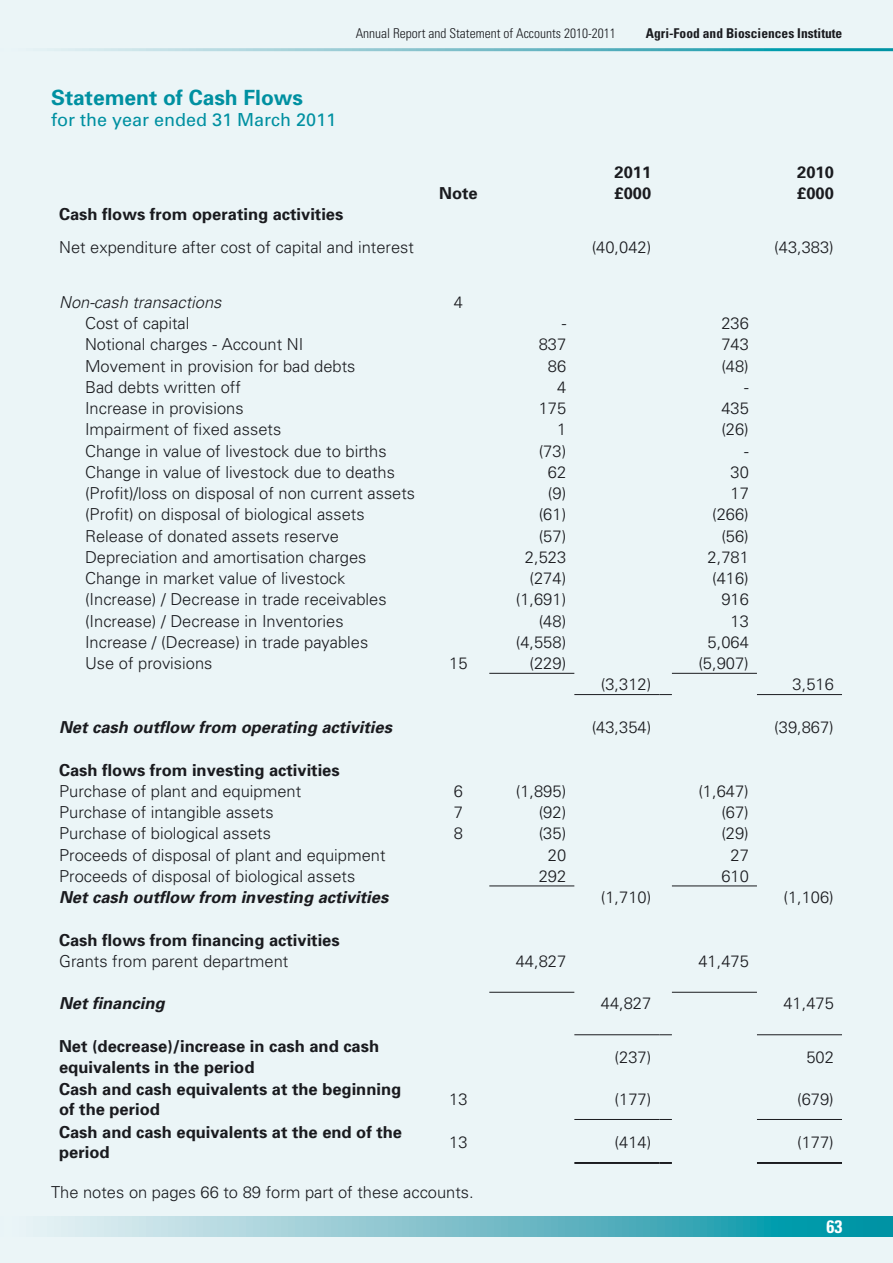
<style>
.page{position:relative;width:893px;height:1263px;background:#ebf5f7}
.page>*{position:absolute;margin:0;border:0;box-sizing:border-box;transform-origin:0 0}
.t1{font:700 21px "Univers";color:#0090a1}
.t2{font:18px "Univers";color:#0090a1}
.t3{font:700 condensed 18px "Univers";color:#fff}
.t4{font:300 16.5px "Univers";color:#1a1b1f}
.t5{font:700 16.5px/20.2px "Univers";color:#1a1b1f}
.t6{font:italic 700 16.5px "Univers";color:#1a1b1f}
.t7{font:italic 300 16.5px "Univers";color:#1a1b1f}
.t8{font:300 condensed 13.5px "Univers";color:#1a1b1f}
.t9{font:700 condensed 13.5px "Univers";color:#1a1b1f}
</style>
<div class="page">
<svg style="left:54px;top:1217px;width:839px;height:19px;background:#71bec9"></svg>
<hr style="left:0;top:48px;width:893px;height:3px;background:#fff">
<hr style="left:489px;top:673px;width:85px;height:1px;background:#1a1b1f">
<hr style="left:672px;top:673px;width:85px;height:1px;background:#1a1b1f">
<hr style="left:574px;top:694px;width:85px;height:1px;background:#1a1b1f">
<svg style="left:659px;top:694px;width:13px;height:1px"></svg>
<hr style="left:757px;top:694px;width:85px;height:1px;background:#1a1b1f">
<hr style="left:489px;top:885px;width:85px;height:1px;background:#1a1b1f">
<hr style="left:672px;top:885px;width:85px;height:1px;background:#1a1b1f">
<hr style="left:489px;top:992px;width:85px;height:1px;background:#1a1b1f">
<hr style="left:672px;top:992px;width:85px;height:1px;background:#1a1b1f">
<hr style="left:574px;top:1034px;width:85px;height:1px;background:#1a1b1f">
<svg style="left:659px;top:1034px;width:13px;height:1px"></svg>
<hr style="left:757px;top:1034px;width:85px;height:1px;background:#1a1b1f">
<hr style="left:574px;top:1119px;width:85px;height:1px;background:#1a1b1f">
<svg style="left:659px;top:1119px;width:13px;height:1px"></svg>
<hr style="left:574px;top:1162px;width:85px;height:1px;background:#1a1b1f">
<hr style="left:574px;top:1163px;width:85px;height:1px;background:#1a1b1f">
<svg style="left:659px;top:1162px;width:13px;height:2px"></svg>
<hr style="left:757px;top:1119px;width:85px;height:1px;background:#1a1b1f">
<hr style="left:757px;top:1162px;width:85px;height:1px;background:#1a1b1f">
<hr style="left:757px;top:1163px;width:85px;height:1px;background:#1a1b1f">
<p class="t1" style="left:51px;top:84px;width:254px">Statement of Cash Flows</p>
<p class="t2" style="left:51px;top:108px;width:287px">for the year ended 31 March 2011</p>
<p class="t8" style="left:356px;top:25px;width:262px">Annual Report and Statement of Accounts 2010-2011</p>
<p class="t9" style="left:646px;top:25px;width:198px">Agri-Food and Biosciences Institute</p>
<p class="t5" style="left:615px;top:161px;width:38px">2011</p>
<p class="t5" style="left:797px;top:161px;width:38px">2010</p>
<p class="t5" style="left:439px;top:182px;width:40px">Note</p>
<p class="t5" style="left:615px;top:182px;width:38px">£000</p>
<p class="t5" style="left:797px;top:182px;width:38px">£000</p>
<p class="t5" style="left:59px;top:204px;width:286px">Cash flows from operating activities</p>
<p class="t4" style="left:59px;top:237px;width:356px">Net expenditure after cost of capital and interest</p>
<p class="t4" style="left:592px;top:237px;width:61px">(40,042)</p>
<p class="t4" style="left:774px;top:237px;width:61px">(43,383)</p>
<p class="t7" style="left:59px;top:292px;width:164px">Non-cash transactions</p>
<p class="t4" style="left:454px;top:292px;width:11px">4</p>
<p class="t4" style="left:85px;top:313px;width:106px">Cost of capital</p>
<p class="t4" style="left:562px;top:313px;width:6px">-</p>
<p class="t4" style="left:721px;top:313px;width:29px">236</p>
<p class="t4" style="left:85px;top:335px;width:220px">Notional charges - Account NI</p>
<p class="t4" style="left:539px;top:335px;width:29px">837</p>
<p class="t4" style="left:721px;top:335px;width:29px">743</p>
<p class="t4" style="left:85px;top:356px;width:272px">Movement in provision for bad debts</p>
<p class="t4" style="left:548px;top:356px;width:20px">86</p>
<p class="t4" style="left:721px;top:356px;width:29px">(48)</p>
<p class="t4" style="left:85px;top:377px;width:157px">Bad debts written off</p>
<p class="t4" style="left:557px;top:377px;width:11px">4</p>
<p class="t4" style="left:744px;top:377px;width:6px">-</p>
<p class="t4" style="left:85px;top:398px;width:160px">Increase in provisions</p>
<p class="t4" style="left:539px;top:398px;width:29px">175</p>
<p class="t4" style="left:721px;top:398px;width:29px">435</p>
<p class="t4" style="left:85px;top:420px;width:198px">Impairment of fixed assets</p>
<p class="t4" style="left:557px;top:420px;width:11px">1</p>
<p class="t4" style="left:721px;top:420px;width:29px">(26)</p>
<p class="t4" style="left:85px;top:441px;width:303px">Change in value of livestock due to births</p>
<p class="t4" style="left:539px;top:441px;width:29px">(73)</p>
<p class="t4" style="left:744px;top:441px;width:6px">-</p>
<p class="t4" style="left:85px;top:462px;width:311px">Change in value of livestock due to deaths</p>
<p class="t4" style="left:548px;top:462px;width:20px">62</p>
<p class="t4" style="left:730px;top:462px;width:20px">30</p>
<p class="t4" style="left:85px;top:483px;width:332px">(Profit)/loss on disposal of non current assets</p>
<p class="t4" style="left:548px;top:483px;width:20px">(9)</p>
<p class="t4" style="left:730px;top:483px;width:20px">17</p>
<p class="t4" style="left:85px;top:505px;width:281px">(Profit) on disposal of biological assets</p>
<p class="t4" style="left:539px;top:505px;width:29px">(61)</p>
<p class="t4" style="left:712px;top:505px;width:38px">(266)</p>
<p class="t4" style="left:85px;top:526px;width:256px">Release of donated assets reserve</p>
<p class="t4" style="left:539px;top:526px;width:29px">(57)</p>
<p class="t4" style="left:721px;top:526px;width:29px">(56)</p>
<p class="t4" style="left:85px;top:547px;width:283px">Depreciation and amortisation charges</p>
<p class="t4" style="left:525px;top:547px;width:43px">2,523</p>
<p class="t4" style="left:708px;top:547px;width:43px">2,781</p>
<p class="t4" style="left:85px;top:568px;width:262px">Change in market value of livestock</p>
<p class="t4" style="left:530px;top:568px;width:38px">(274)</p>
<p class="t4" style="left:712px;top:568px;width:38px">(416)</p>
<p class="t4" style="left:85px;top:590px;width:303px">(Increase) / Decrease in trade receivables</p>
<p class="t4" style="left:516px;top:590px;width:52px">(1,691)</p>
<p class="t4" style="left:721px;top:590px;width:29px">916</p>
<p class="t4" style="left:85px;top:611px;width:260px">(Increase) / Decrease in Inventories</p>
<p class="t4" style="left:539px;top:611px;width:29px">(48)</p>
<p class="t4" style="left:730px;top:611px;width:20px">13</p>
<p class="t4" style="left:85px;top:632px;width:285px">Increase / (Decrease) in trade payables</p>
<p class="t4" style="left:516px;top:632px;width:52px">(4,558)</p>
<p class="t4" style="left:708px;top:632px;width:43px">5,064</p>
<p class="t4" style="left:85px;top:653px;width:129px">Use of provisions</p>
<p class="t4" style="left:449px;top:653px;width:20px">15</p>
<p class="t4" style="left:530px;top:653px;width:38px">(229)</p>
<p class="t4" style="left:698px;top:653px;width:52px">(5,907)</p>
<p class="t4" style="left:601px;top:674px;width:52px">(3,312)</p>
<p class="t4" style="left:793px;top:674px;width:43px">3,516</p>
<p class="t6" style="left:59px;top:717px;width:334px">Net cash outflow from operating activities</p>
<p class="t4" style="left:592px;top:717px;width:61px">(43,354)</p>
<p class="t4" style="left:774px;top:717px;width:61px">(39,867)</p>
<p class="t5" style="left:59px;top:759px;width:282px">Cash flows from investing activities</p>
<p class="t4" style="left:59px;top:781px;width:244px">Purchase of plant and equipment</p>
<p class="t4" style="left:454px;top:781px;width:11px">6</p>
<p class="t4" style="left:516px;top:781px;width:52px">(1,895)</p>
<p class="t4" style="left:698px;top:781px;width:52px">(1,647)</p>
<p class="t4" style="left:59px;top:802px;width:216px">Purchase of intangible assets</p>
<p class="t4" style="left:454px;top:802px;width:11px">7</p>
<p class="t4" style="left:539px;top:802px;width:29px">(92)</p>
<p class="t4" style="left:721px;top:802px;width:29px">(67)</p>
<p class="t4" style="left:59px;top:823px;width:213px">Purchase of biological assets</p>
<p class="t4" style="left:454px;top:823px;width:11px">8</p>
<p class="t4" style="left:539px;top:823px;width:29px">(35)</p>
<p class="t4" style="left:721px;top:823px;width:29px">(29)</p>
<p class="t4" style="left:59px;top:845px;width:328px">Proceeds of disposal of plant and equipment</p>
<p class="t4" style="left:548px;top:845px;width:20px">20</p>
<p class="t4" style="left:730px;top:845px;width:20px">27</p>
<p class="t4" style="left:59px;top:866px;width:298px">Proceeds of disposal of biological assets</p>
<p class="t4" style="left:539px;top:866px;width:29px">292</p>
<p class="t4" style="left:721px;top:866px;width:29px">610</p>
<p class="t6" style="left:59px;top:887px;width:331px">Net cash outflow from investing activities</p>
<p class="t4" style="left:601px;top:887px;width:52px">(1,710)</p>
<p class="t4" style="left:783px;top:887px;width:52px">(1,106)</p>
<p class="t5" style="left:59px;top:929px;width:282px">Cash flows from financing activities</p>
<p class="t4" style="left:59px;top:951px;width:231px">Grants from parent department</p>
<p class="t4" style="left:516px;top:951px;width:52px">44,827</p>
<p class="t4" style="left:698px;top:951px;width:52px">41,475</p>
<p class="t6" style="left:59px;top:993px;width:107px">Net financing</p>
<p class="t4" style="left:601px;top:993px;width:52px">44,827</p>
<p class="t4" style="left:783px;top:993px;width:52px">41,475</p>
<p class="t5" style="left:59px;top:1036px;width:322px">Net (decrease)/increase in cash and cash equivalents in the period</p>
<p class="t4" style="left:615px;top:1047px;width:38px">(237)</p>
<p class="t4" style="left:806px;top:1047px;width:29px">502</p>
<p class="t5" style="left:59px;top:1078px;width:344px">Cash and cash equivalents at the beginning of the period</p>
<p class="t4" style="left:449px;top:1089px;width:20px">13</p>
<p class="t4" style="left:615px;top:1089px;width:38px">(177)</p>
<p class="t4" style="left:797px;top:1089px;width:38px">(679)</p>
<p class="t5" style="left:59px;top:1121px;width:344px">Cash and cash equivalents at the end of the period</p>
<p class="t4" style="left:449px;top:1132px;width:20px">13</p>
<p class="t4" style="left:615px;top:1132px;width:38px">(414)</p>
<p class="t4" style="left:797px;top:1132px;width:38px">(177)</p>
<p class="t4" style="left:51px;top:1182px;width:424px">The notes on pages 66 to 89 form part of these accounts.</p>
<p class="t3" style="left:826px;top:1215px;width:17px">63</p>
</div>
